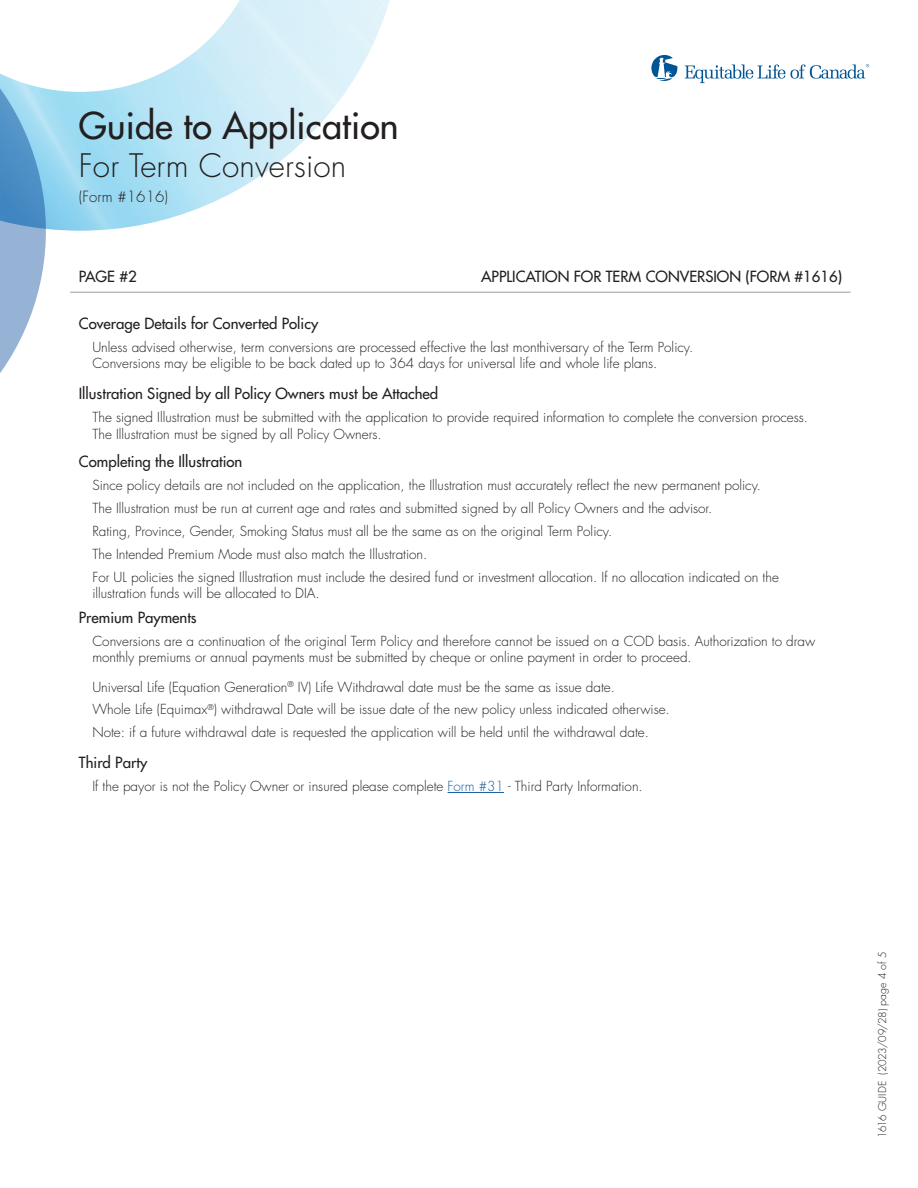
<style>
.page{position:relative;width:918px;height:1188px;background:#fff}
.page>*{position:absolute;margin:0;border:0;box-sizing:border-box;transform-origin:0 0}
.t1{font:500 36px "Futura Std";letter-spacing:.005em;color:#231f20}
.t2{font:300 31.5px "Futura Std";letter-spacing:.005em;color:#231f20}
.t3{font:500 15px "Futura Std";color:#231f20}
.t4{font:300 15px "Futura Std";letter-spacing:.005em;color:#231f20}
.t5{font:300 13.5px/23px "Futura Std";color:#231f20}
.t6{font:300 10.5px "Futura Std";letter-spacing:.005em;color:#231f20}
.s1{color:#175d9e}
</style>
<div class="page">
<hr style="left:70px;top:292px;width:781px;height:1px;background:#959ca1">
<hr style="left:448px;top:792px;width:56px;height:1px;background:#175d9e">
<img style="left:47px;top:0;width:343px;height:231px">
<svg style="left:0;top:73px;width:47px;height:300px"></svg>
<svg style="left:685px;top:64px;width:184px;height:19px"></svg>
<svg style="left:651px;top:54px;width:27px;height:27px"></svg>
<h1 class="t1" style="left:79px;top:103px;width:321px">Guide to Application</h1>
<h2 class="t2" style="left:79px;top:146px;width:269px">For Term Conversion</h2>
<p class="t4" style="left:79px;top:188px;width:91px">(Form #1616)</p>
<p class="t3" style="left:79px;top:267px;width:59px">PAGE #2</p>
<p class="t3" style="left:481px;top:267px;width:363px">APPLICATION FOR TERM CONVERSION (FORM #1616)</p>
<p class="t3" style="left:79px;top:314px;width:241px">Coverage Details for Converted Policy</p>
<p class="t5" style="left:92px;top:339px;width:602px;line-height:16.2px">Unless advised otherwise, term conversions are processed effective the last monthiversary of the Term Policy.<br>Conversions may be eligible to be back dated up to 364 days for universal life and whole life plans.</p>
<p class="t3" style="left:79px;top:385px;width:361px">Illustration Signed by all Policy Owners must be Attached</p>
<p class="t5" style="left:92px;top:410px;width:717px;line-height:16.2px">The signed Illustration must be submitted with the application to provide required information to complete the conversion process.<br>The Illustration must be signed by all Policy Owners.</p>
<p class="t3" style="left:79px;top:452px;width:165px">Completing the Illustration</p>
<p class="t5" style="left:92px;top:474px;width:688px">Since policy details are not included on the application, the Illustration must accurately reflect the new permanent policy.<br>The Illustration must be run at current age and rates and submitted signed by all Policy Owners and the advisor.<br>Rating, Province, Gender, Smoking Status must all be the same as on the original Term Policy.<br>The Intended Premium Mode must also match the Illustration.<br>For UL policies the signed Illustration must include the desired fund or investment allocation. If no allocation indicated on the</p>
<p class="t5" style="left:92px;top:582px;width:229px">illustration funds will be allocated to DIA.</p>
<p class="t3" style="left:79px;top:608px;width:119px">Premium Payments</p>
<p class="t5" style="left:92px;top:633px;width:724px;line-height:16.2px">Conversions are a continuation of the original Term Policy and therefore cannot be issued on a COD basis. Authorization to draw monthly premiums or annual payments must be submitted by cheque or online payment in order to proceed.</p>
<p class="t5" style="left:92px;top:676px;width:579px">Universal Life (Equation Generation<sup>®</sup> IV) Life Withdrawal date must be the same as issue date.<br>Whole Life (Equimax<sup>®</sup>) withdrawal Date will be issue date of the new policy unless indicated otherwise.<br>Note: if a future withdrawal date is requested the application will be held until the withdrawal date.</p>
<p class="t3" style="left:79px;top:753px;width:70px">Third Party</p>
<p class="t5" style="left:92px;top:775px;width:552px">If the payor is not the Policy Owner or insured please complete <span class="s1">Form #31</span> - Third Party Information.</p>
<p class="t6" style="left:876px;top:1138px;width:188px;rotate:-90deg">1616 GUIDE (2023/09/28) page 4 of 5</p>
</div>
